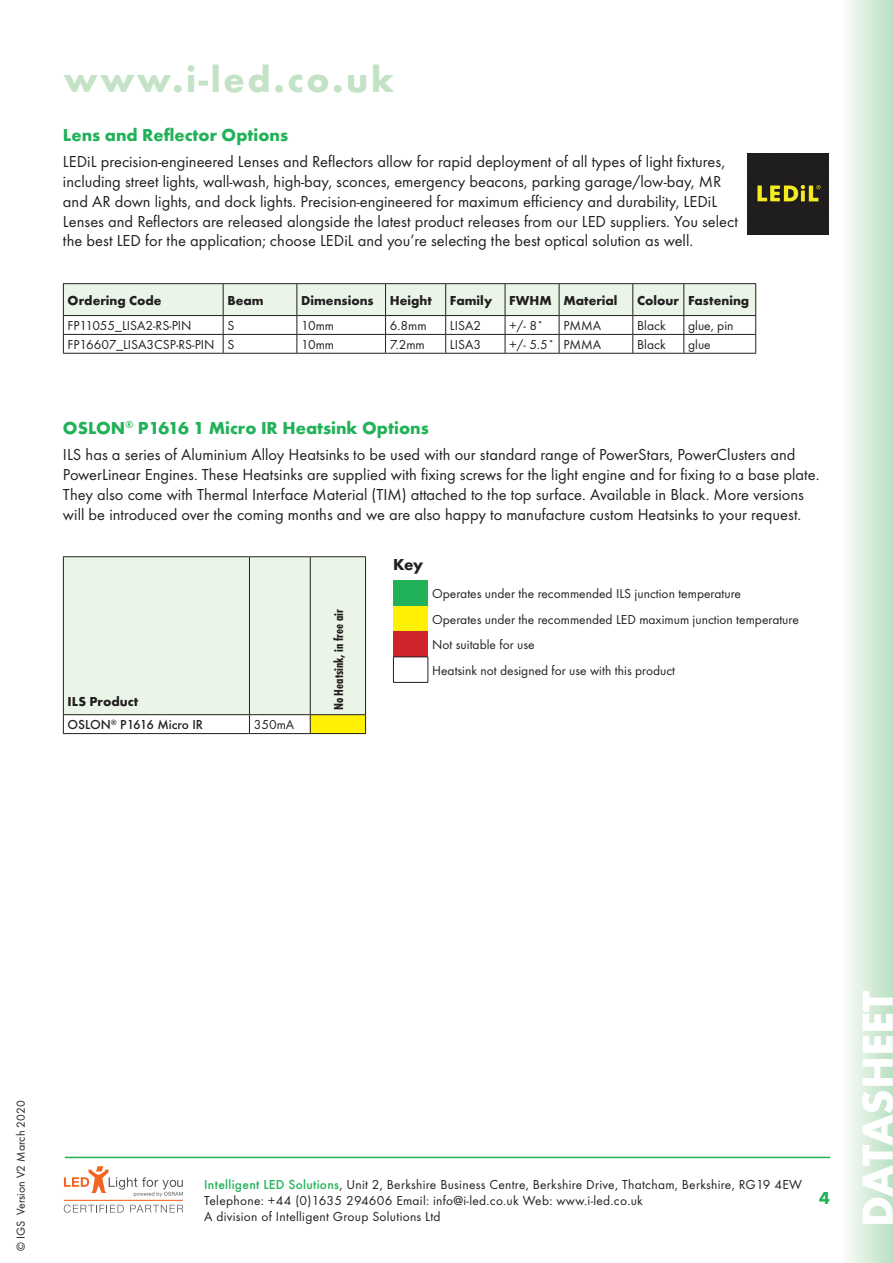
<style>
.page{position:relative;width:893px;height:1263px;background:#fff}
.page>*{position:absolute;margin:0;border:0;box-sizing:border-box;transform-origin:0 0}
.t1{font:700 45px "Futura T";color:#fff}
.t2{font:700 37.5px "Futura T";letter-spacing:.07em;color:#c3e2c6}
.Bodytext{font:700 18px "Futura T";color:#21b259}
.Bodytext-2{font:16.5px/19.8px "Futura T";color:#231f20}
.Bodytext-3{font:700 16.5px "Futura T";color:#231f20}
.t3{font:13.5px "Futura T";color:#231f20}
.t4{font:13.5px/16.2px "Futura T";letter-spacing:.02em;color:#231f20}
.t5{font:700 13.5px "Futura T";color:#231f20}
.t6{font:700 condensed 13.5px "Futura T";color:#231f20}
.t7{font:500 13.5px "Futura T";color:#231f20}
.t8{font:12px "Futura T";color:#231f20}
.s1{font-weight:500;color:#21b259}
</style>
<div class="page">
<hr style="left:65px;top:1157px;width:765px;height:1px;background:#21b259">
<svg style="left:64px;top:1166px;width:119px;height:31px"></svg>
<svg style="left:64px;top:1204px;width:60px;height:9px"></svg>
<svg style="left:130px;top:1205px;width:53px;height:7px"></svg>
<hr style="left:64px;top:1200px;width:119px;height:1px;background:#f36421">
<hr style="left:63px;top:353px;width:160px;height:1px;background:#231f20">
<hr style="left:223px;top:353px;width:74px;height:1px;background:#231f20">
<hr style="left:297px;top:353px;width:89px;height:1px;background:#231f20">
<hr style="left:386px;top:353px;width:60px;height:1px;background:#231f20">
<hr style="left:446px;top:353px;width:59px;height:1px;background:#231f20">
<hr style="left:505px;top:353px;width:54px;height:1px;background:#231f20">
<hr style="left:559px;top:353px;width:74px;height:1px;background:#231f20">
<hr style="left:633px;top:353px;width:51px;height:1px;background:#231f20">
<hr style="left:684px;top:353px;width:72px;height:1px;background:#231f20">
<hr style="left:63px;top:283px;width:160px;height:1px;background:#231f20">
<hr style="left:223px;top:283px;width:74px;height:1px;background:#231f20">
<hr style="left:297px;top:283px;width:89px;height:1px;background:#231f20">
<hr style="left:386px;top:283px;width:60px;height:1px;background:#231f20">
<hr style="left:446px;top:283px;width:59px;height:1px;background:#231f20">
<hr style="left:505px;top:283px;width:54px;height:1px;background:#231f20">
<hr style="left:559px;top:283px;width:74px;height:1px;background:#231f20">
<hr style="left:633px;top:283px;width:51px;height:1px;background:#231f20">
<hr style="left:684px;top:283px;width:72px;height:1px;background:#231f20">
<svg style="left:63px;top:284px;width:693px;height:69px"></svg>
<div style="left:64px;top:557px;width:301px;height:157px;background:#eaf4e7"></div>
<div style="left:310px;top:715px;width:56px;height:19px;background:#fff101"></div>
<hr style="left:249px;top:557px;width:1px;height:157px;background:#231f20">
<hr style="left:310px;top:557px;width:1px;height:157px;background:#231f20">
<hr style="left:365px;top:557px;width:1px;height:157px;background:#231f20">
<hr style="left:63px;top:714px;width:186px;height:1px;background:#231f20">
<hr style="left:249px;top:714px;width:61px;height:1px;background:#231f20">
<svg style="left:249px;top:715px;width:1px;height:18px"></svg>
<hr style="left:310px;top:714px;width:56px;height:1px;background:#231f20">
<hr style="left:63px;top:733px;width:186px;height:1px;background:#231f20">
<hr style="left:249px;top:733px;width:61px;height:1px;background:#231f20">
<hr style="left:310px;top:733px;width:56px;height:1px;background:#231f20">
<hr style="left:63px;top:556px;width:186px;height:1px;background:#231f20">
<hr style="left:63px;top:557px;width:1px;height:157px;background:#231f20">
<hr style="left:249px;top:556px;width:61px;height:1px;background:#231f20">
<hr style="left:310px;top:556px;width:56px;height:1px;background:#231f20">
<svg style="left:63px;top:715px;width:1px;height:18px"></svg>
<svg style="left:310px;top:715px;width:1px;height:18px"></svg>
<svg style="left:365px;top:715px;width:1px;height:18px"></svg>
<img style="left:747px;top:153px;width:81px;height:81px">
<div style="left:393px;top:580px;width:35px;height:26px;background:#21b259"></div>
<div style="left:393px;top:606px;width:35px;height:25px;background:#fff101"></div>
<div style="left:393px;top:631px;width:35px;height:26px;background:#d1232a"></div>
<hr style="left:393px;top:657px;width:35px;height:1px;background:#231f20">
<svg style="left:393px;top:657px;width:1px;height:25px"></svg>
<svg style="left:428px;top:657px;width:1px;height:25px"></svg>
<hr style="left:393px;top:682px;width:35px;height:1px;background:#231f20">
<div style="left:840px;top:0;width:53px;height:1263px;background:linear-gradient(to right,#fdfdfc,#b9e0c1)"></div>
<h2 class="t2" style="left:64px;top:57px;width:332px">www.i-led.co.uk</h2>
<p class="Bodytext" style="left:63px;top:124px;width:227px">Lens and Reflector Options</p>
<p class="Bodytext-2" style="left:63px;top:152px;width:676px">LEDiL precision-engineered Lenses and Reflectors allow for rapid deployment of all types of light fixtures, including street lights, wall-wash, high-bay, sconces, emergency beacons, parking garage/low-bay, MR and AR down lights, and dock lights. Precision-engineered for maximum efficiency and durability, LEDiL Lenses and Reflectors are released alongside the latest product releases from our LED suppliers. You select the best LED for the application; choose LEDiL and you’re selecting the best optical solution as well.</p>
<p class="t5" style="left:68px;top:292px;width:96px">Ordering Code</p>
<p class="t5" style="left:227px;top:292px;width:38px">Beam</p>
<p class="t5" style="left:301px;top:292px;width:74px">Dimensions</p>
<p class="t5" style="left:390px;top:292px;width:44px">Height</p>
<p class="t5" style="left:450px;top:292px;width:44px">Family</p>
<p class="t5" style="left:509px;top:292px;width:44px">FWHM</p>
<p class="t5" style="left:563px;top:292px;width:56px">Material</p>
<p class="t5" style="left:637px;top:292px;width:43px">Colour</p>
<p class="t5" style="left:688px;top:292px;width:63px">Fastening</p>
<p class="t3" style="left:68px;top:318px;width:125px">FP11055_LISA2-RS-PIN</p>
<p class="t3" style="left:227px;top:318px;width:8px">S</p>
<p class="t3" style="left:301px;top:318px;width:34px">10mm</p>
<p class="t3" style="left:390px;top:318px;width:38px">6.8mm</p>
<p class="t3" style="left:450px;top:318px;width:33px">LISA2</p>
<p class="t3" style="left:509px;top:318px;width:36px">+/- 8˚</p>
<p class="t3" style="left:563px;top:318px;width:39px">PMMA</p>
<p class="t3" style="left:637px;top:318px;width:30px">Black</p>
<p class="t3" style="left:688px;top:318px;width:47px">glue, pin</p>
<p class="t3" style="left:68px;top:337px;width:148px">FP16607_LISA3CSP-RS-PIN</p>
<p class="t3" style="left:227px;top:337px;width:8px">S</p>
<p class="t3" style="left:301px;top:337px;width:34px">10mm</p>
<p class="t3" style="left:390px;top:337px;width:37px">7.2mm</p>
<p class="t3" style="left:450px;top:337px;width:33px">LISA3</p>
<p class="t3" style="left:509px;top:337px;width:47px">+/- 5.5˚</p>
<p class="t3" style="left:563px;top:337px;width:39px">PMMA</p>
<p class="t3" style="left:637px;top:337px;width:30px">Black</p>
<p class="t3" style="left:688px;top:337px;width:24px">glue</p>
<p class="Bodytext" style="left:63px;top:417px;width:367px">OSLON<sup>®</sup> P1616 1 Micro IR Heatsink Options</p>
<p class="Bodytext-2" style="left:63px;top:445px;width:758px">ILS has a series of Aluminium Alloy Heatsinks to be used with our standard range of PowerStars, PowerClusters and PowerLinear Engines. These Heatsinks are supplied with fixing screws for the light engine and for fixing to a base plate.<br>They also come with Thermal Interface Material (TIM) attached to the top surface. Available in Black. More versions will be introduced over the coming months and we are also happy to manufacture custom Heatsinks to your request.</p>
<p class="t5" style="left:68px;top:694px;width:72px">ILS Product</p>
<p class="t7" style="left:68px;top:717px;width:137px">OSLON<sup>®</sup> P1616 Micro IR</p>
<p class="t3" style="left:254px;top:717px;width:42px">350mA</p>
<p class="t6" style="left:331px;top:710px;width:102px;rotate:-90deg">No Heatsink, in free air</p>
<p class="Bodytext-3" style="left:393px;top:554px;width:32px">Key</p>
<p class="t3" style="left:432px;top:586px;width:310px">Operates under the recommended ILS junction temperature</p>
<p class="t3" style="left:432px;top:611px;width:368px">Operates under the recommended LED maximum junction temperature</p>
<p class="t3" style="left:432px;top:637px;width:104px">Not suitable for use</p>
<p class="t3" style="left:432px;top:662px;width:245px">Heatsink not designed for use with this product</p>
<p class="t8" style="left:14px;top:1251px;width:152px;rotate:-90deg">© IGS Version V2 March 2020</p>
<p class="t4" style="left:204px;top:1176px;width:599px"><span class="s1">Intelligent LED Solutions</span>, Unit 2, Berkshire Business Centre, Berkshire Drive, Thatcham, Berkshire, RG19 4EW<br>Telephone: +44 (0)1635 294606 Email: info@i-led.co.uk Web: www.i-led.co.uk<br>A division of Intelligent Group Solutions Ltd</p>
<p class="Bodytext" style="left:819px;top:1187px;width:12px">4</p>
<h1 class="t1" style="left:851px;top:1227px;width:238px;rotate:-90deg">DATASHEET</h1>
</div>
